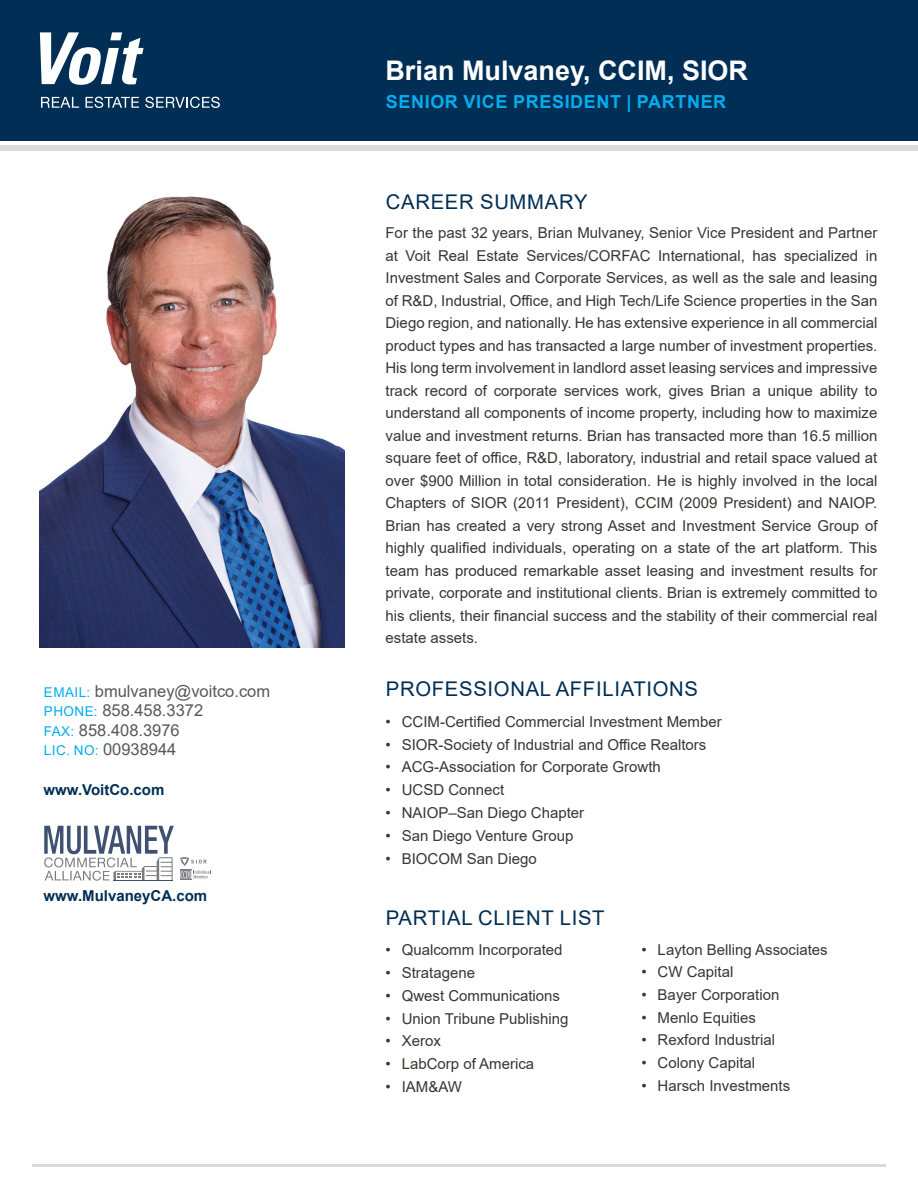
<style>
.page{position:relative;width:918px;height:1188px;background:#fff}
.page>*{position:absolute;margin:0;border:0;box-sizing:border-box;transform-origin:0 0}
.t1{font:700 27px "Arial";color:#fff}
.t2{font:20.25px "Arial";letter-spacing:.035em;color:#002e54}
.t3{font:700 18px "Arial";letter-spacing:.035em;color:#00aeef}
.t4{font:16.5px/19.5px "Arial";color:#57585a}
.t5{font:15px/22.5px "Arial";color:#3b3532;text-align:justify}
.t6{font:700 15px "Arial";color:#002e54}
.s1{font-size:13.5px;color:#00aeef}
</style>
<div class="page">
<div style="left:0;top:0;width:918px;height:140px;background:#002e54"></div>
<div style="left:0;top:146px;width:918px;height:5px;background:#d9dadc"></div>
<hr style="left:32px;top:1164px;width:854px;height:2px;background:#d9dadc">
<img style="left:40px;top:196px;width:305px;height:452px">
<svg style="left:41px;top:97px;width:38px;height:11px"></svg>
<svg style="left:85px;top:97px;width:54px;height:11px"></svg>
<svg style="left:145px;top:97px;width:75px;height:11px"></svg>
<svg style="left:40px;top:32px;width:104px;height:53px"></svg>
<svg style="left:44px;top:826px;width:130px;height:55px"></svg>
<hr style="left:113px;top:880px;width:60px;height:1px;background:#3e5170">
<svg style="left:180px;top:857px;width:31px;height:23px"></svg>
<p class="t4" style="left:44px;top:681px;width:228px"><span class="s1">EMAIL:</span> bmulvaney@voitco.com<br><span class="s1">PHONE:</span> 858.458.3372<br><span class="s1">FAX:</span> 858.408.3976<br><span class="s1">LIC. NO:</span> 00938944</p>
<p class="t6" style="left:44px;top:779px;width:122px">www.VoitCo.com</p>
<p class="t6" style="left:44px;top:885px;width:165px">www.MulvaneyCA.com</p>
<h1 class="t1" style="left:386px;top:51px;width:364px">Brian Mulvaney, CCIM, SIOR</h1>
<p class="t3" style="left:386px;top:89px;width:342px">SENIOR VICE PRESIDENT | PARTNER</p>
<h2 class="t2" style="left:386px;top:188px;width:203px">CAREER SUMMARY</h2>
<p class="t5" style="left:386px;top:221px;width:494px">For the past 32 years, Brian Mulvaney, Senior Vice President and Partner at Voit Real Estate Services/CORFAC International, has specialized in Investment Sales and Corporate Services, as well as the sale and leasing of R&amp;D, Industrial, Office, and High Tech/Life Science properties in the San Diego region, and nationally. He has extensive experience in all commercial product types and has transacted a large number of investment properties.<br>His long term involvement in landlord asset leasing services and impressive track record of corporate services work, gives Brian a unique ability to understand all components of income property, including how to maximize value and investment returns. Brian has transacted more than 16.5 million square feet of office, R&amp;D, laboratory, industrial and retail space valued at over $900 Million in total consideration. He is highly involved in the local Chapters of SIOR (2011 President), CCIM (2009 President) and NAIOP.<br>Brian has created a very strong Asset and Investment Service Group of highly qualified individuals, operating on a state of the art platform. This team has produced remarkable asset leasing and investment results for private, corporate and institutional clients. Brian is extremely committed to his clients, their financial success and the stability of their commercial real estate assets.</p>
<h2 class="t2" style="left:386px;top:675px;width:314px">PROFESSIONAL AFFILIATIONS</h2>
<p class="t5" style="left:386px;top:710px;width:338px">• CCIM-Certified Commercial Investment Member</p>
<p class="t5" style="left:386px;top:733px;width:322px">• SIOR-Society of Industrial and Office Realtors</p>
<p class="t5" style="left:386px;top:756px;width:277px">• ACG-Association for Corporate Growth</p>
<p class="t5" style="left:386px;top:779px;width:120px">• UCSD Connect</p>
<p class="t5" style="left:386px;top:801px;width:200px">• NAIOP–San Diego Chapter</p>
<p class="t5" style="left:386px;top:824px;width:189px">• San Diego Venture Group</p>
<p class="t5" style="left:386px;top:847px;width:153px">• BIOCOM San Diego</p>
<h2 class="t2" style="left:386px;top:904px;width:220px">PARTIAL CLIENT LIST</h2>
<p class="t5" style="left:386px;top:939px;width:179px">• Qualcomm Incorporated</p>
<p class="t5" style="left:386px;top:961px;width:91px">• Stratagene</p>
<p class="t5" style="left:386px;top:984px;width:176px">• Qwest Communications</p>
<p class="t5" style="left:386px;top:1007px;width:184px">• Union Tribune Publishing</p>
<p class="t5" style="left:386px;top:1030px;width:57px">• Xerox</p>
<p class="t5" style="left:386px;top:1053px;width:150px">• LabCorp of America</p>
<p class="t5" style="left:386px;top:1076px;width:78px">• IAM&amp;AW</p>
<p class="t5" style="left:641px;top:939px;width:188px">• Layton Belling Associates</p>
<p class="t5" style="left:641px;top:960px;width:94px">• CW Capital</p>
<p class="t5" style="left:641px;top:983px;width:139px">• Bayer Corporation</p>
<p class="t5" style="left:641px;top:1006px;width:116px">• Menlo Equities</p>
<p class="t5" style="left:641px;top:1029px;width:135px">• Rexford Industrial</p>
<p class="t5" style="left:641px;top:1052px;width:115px">• Colony Capital</p>
<p class="t5" style="left:641px;top:1074px;width:150px">• Harsch Investments</p>
</div>
